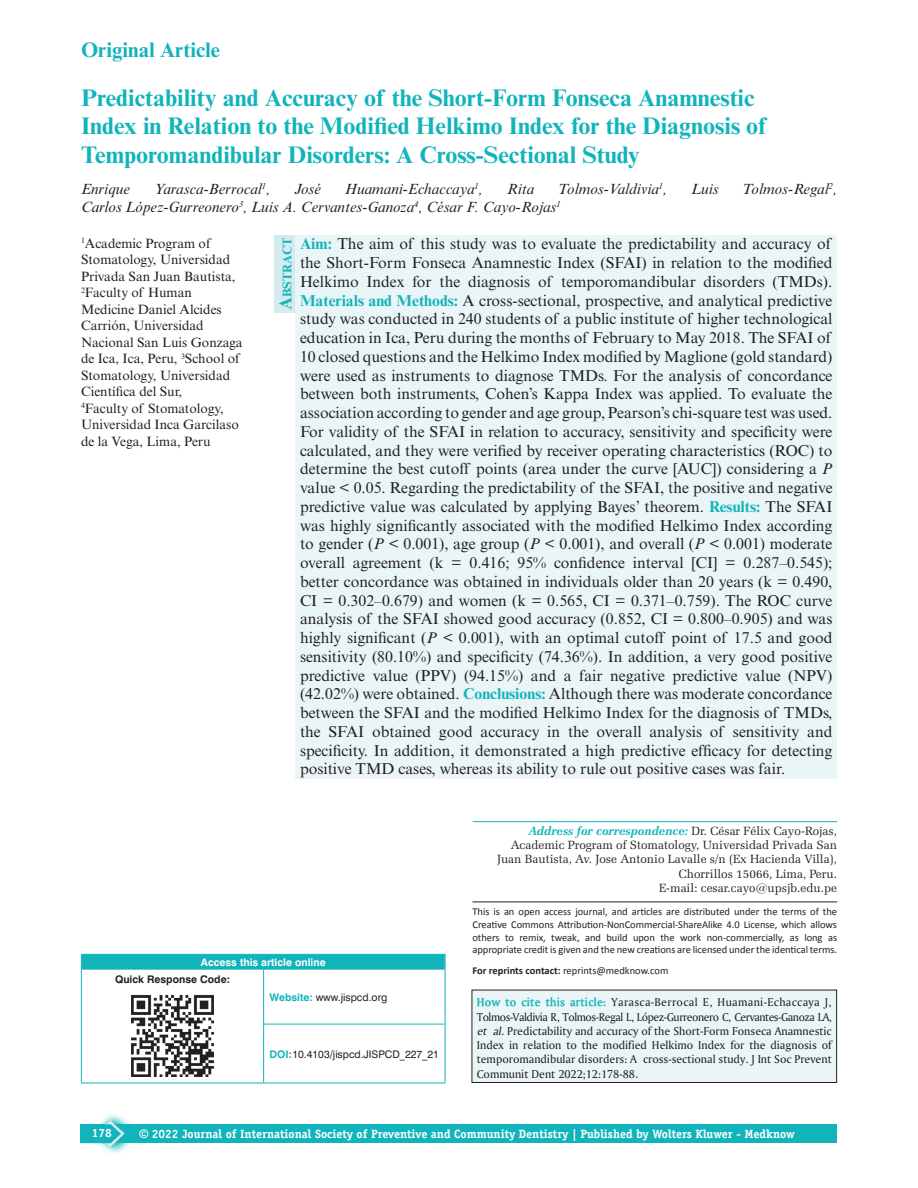
<style>
.page{position:relative;width:918px;height:1188px;background:#fff}
.page>*{position:absolute;margin:0;border:0;box-sizing:border-box;transform-origin:0 0}
.Article_Title{font:700 24px/28.5px "Times New Roman MT Std";color:#11b4bb}
.SectionTitle{font:700 21px "Times New Roman MT Std";color:#11b4bb}
.Abstract{font:15.75px/18.8px "Times New Roman MT Std";color:#231f20;text-align:justify}
.Authors{font:italic 15px "Times New Roman MT Std";color:#231f20}
.Affiliation{font:13.5px/16.5px "Times New Roman MT Std";color:#231f20}
.Abstract_Head{font:700 12.6px "Times New Roman MT Std";color:#11b4bb}
.Howtocite{font:12px/14.2px "Ameretto Normal";color:#231f20;text-align:justify}
.Correspondence_First{font:12px/14.2px "Zapf Elliptical 711 BT";color:#231f20;text-align:right}
.Running_Footer{font:700 12px "Officina Serif";color:#fff}
.Correspondence_Last{font:12px "Zapf Elliptical 711 BT";color:#231f20}
.t1{font:700 12px "Officina Serif Std";color:#fff}
.License{font:10.5px/12.8px "Calibri";letter-spacing:-.005em;color:#231f20;text-align:justify}
.t2{font:10.5px "Swiss 721 BT";color:#231f20}
.For_reprint{font:10.5px "Calibri";color:#231f20}
.t3{font:700 10.5px "Swiss 721 BT";color:#fff}
.t4{font:700 10.5px "Swiss 721 BT";color:#231f20}
.s1{font-size:18px}
.s2{font-weight:700;color:#11b4bb}
.s3{font-style:italic}
.s4{font-weight:700;font-style:italic;color:#11b4bb}
.s5{font-weight:700}
.s6{font-family:"Ameretto";font-weight:700;color:#11b4bb}
.s7{font-family:"Arial MT Std"}
</style>
<div class="page">
<div style="left:81px;top:1124px;width:756px;height:19px;background:#11b4bb"></div>
<svg style="left:103px;top:1114px;width:28px;height:39px"></svg>
<svg style="left:81px;top:1120px;width:44px;height:27px"></svg>
<svg style="left:445px;top:955px;width:1px;height:14px"></svg>
<hr style="left:81px;top:1083px;width:183px;height:1px;background:#11b4bb">
<svg style="left:81px;top:955px;width:1px;height:14px"></svg>
<hr style="left:81px;top:954px;width:183px;height:1px;background:#11b4bb">
<hr style="left:264px;top:954px;width:182px;height:1px;background:#11b4bb">
<hr style="left:81px;top:969px;width:1px;height:55px;background:#11b4bb">
<hr style="left:81px;top:1024px;width:1px;height:59px;background:#11b4bb">
<hr style="left:81px;top:969px;width:183px;height:1px;background:#11b4bb">
<hr style="left:263px;top:969px;width:1px;height:55px;background:#11b4bb">
<hr style="left:264px;top:969px;width:182px;height:1px;background:#11b4bb">
<hr style="left:445px;top:969px;width:1px;height:55px;background:#11b4bb">
<hr style="left:263px;top:1024px;width:1px;height:59px;background:#11b4bb">
<hr style="left:263px;top:1024px;width:183px;height:1px;background:#11b4bb">
<hr style="left:445px;top:1024px;width:1px;height:59px;background:#11b4bb">
<hr style="left:264px;top:1083px;width:182px;height:1px;background:#11b4bb">
<div style="left:82px;top:954px;width:363px;height:15px;background:#11b4bb"></div>
<img style="left:131px;top:994px;width:83px;height:83px">
<hr style="left:473px;top:821px;width:364px;height:1px;background:#11b4bb">
<hr style="left:472px;top:902px;width:365px;height:1px;background:#231f20">
<div style="left:472px;top:990px;width:365px;height:92px;background:#eaf5f7"></div>
<div style="left:472px;top:990px;width:365px;height:93px;border:1px solid #231f20"></div>
<div style="left:296px;top:235px;width:541px;height:544px;background:#eaf5f7"></div>
<div style="left:274px;top:235px;width:22px;height:78px;background:#d5ecee"></div>
<p class="SectionTitle" style="left:81px;top:37px;width:141px">Original Article</p>
<p class="Article_Title" style="left:81px;top:83px;width:687px">Predictability and Accuracy of the Short-Form Fonseca Anamnestic<br>Index in Relation to the Modified Helkimo Index for the Diagnosis of<br>Temporomandibular Disorders: A Cross-Sectional Study</p>
<p class="Authors" style="left:81px;top:180px;width:50px">Enrique</p>
<p class="Authors" style="left:154px;top:180px;width:118px">Yarasca-Berrocal<sup>1</sup>,</p>
<p class="Authors" style="left:294px;top:180px;width:28px">José</p>
<p class="Authors" style="left:345px;top:180px;width:139px">Huamani-Echaccaya<sup>1</sup>,</p>
<p class="Authors" style="left:507px;top:180px;width:29px">Rita</p>
<p class="Authors" style="left:558px;top:180px;width:111px">Tolmos-Valdivia<sup>1</sup>,</p>
<p class="Authors" style="left:691px;top:180px;width:29px">Luis</p>
<p class="Authors" style="left:743px;top:180px;width:96px">Tolmos-Regal<sup>2</sup>,</p>
<p class="Authors" style="left:81px;top:198px;width:481px">Carlos López-Gurreonero<sup>3</sup>, Luis A. Cervantes-Ganoza<sup>4</sup>, César F. Cayo-Rojas<sup>1</sup></p>
<p class="Affiliation" style="left:81px;top:235px;width:163px"><sup>1</sup>Academic Program of<br>Stomatology, Universidad<br>Privada San Juan Bautista,<br><sup>2</sup>Faculty of Human<br>Medicine Daniel Alcides<br>Carrión, Universidad<br>Nacional San Luis Gonzaga de Ica, Ica, Peru, <sup>3</sup>School of<br>Stomatology, Universidad<br>Científica del Sur,<br><sup>4</sup>Faculty of Stomatology,<br>Universidad Inca Garcilaso de la Vega, Lima, Peru</p>
<p class="Abstract_Head" style="left:279px;top:310px;width:74px;rotate:-90deg"><span class="s1">A</span>bstract</p>
<p class="Abstract" style="left:300px;top:235px;width:534px"><span class="s2">Aim:</span> The aim of this study was to evaluate the predictability and accuracy of the Short-Form Fonseca Anamnestic Index (SFAI) in relation to the modified Helkimo Index for the diagnosis of temporomandibular disorders (TMDs).<br><span class="s2">Materials and Methods:</span> A cross-sectional, prospective, and analytical predictive study was conducted in 240 students of a public institute of higher technological education in Ica, Peru during the months of February to May 2018. The SFAI of 10 closed questions and the Helkimo Index modified by Maglione (gold standard) were used as instruments to diagnose TMDs. For the analysis of concordance between both instruments, Cohen’s Kappa Index was applied. To evaluate the association according to gender and age group, Pearson’s chi-square test was used.<br>For validity of the SFAI in relation to accuracy, sensitivity and specificity were calculated, and they were verified by receiver operating characteristics (ROC) to determine the best cutoff points (area under the curve [AUC]) considering a <span class="s3">P </span>value &lt; 0.05. Regarding the predictability of the SFAI, the positive and negative predictive value was calculated by applying Bayes’ theorem. <span class="s2">Results:</span> The SFAI was highly significantly associated with the modified Helkimo Index according to gender (<span class="s3">P</span> &lt; 0.001), age group (<span class="s3">P</span> &lt; 0.001), and overall (<span class="s3">P</span> &lt; 0.001) moderate overall agreement (k = 0.416; 95% confidence interval [CI] = 0.287–0.545); better concordance was obtained in individuals older than 20 years (k = 0.490, CI = 0.302–0.679) and women (k = 0.565, CI = 0.371–0.759). The ROC curve analysis of the SFAI showed good accuracy (0.852, CI = 0.800–0.905) and was highly significant (<span class="s3">P</span> &lt; 0.001), with an optimal cutoff point of 17.5 and good sensitivity (80.10%) and specificity (74.36%). In addition, a very good positive predictive value (PPV) (94.15%) and a fair negative predictive value (NPV) (42.02%) were obtained. <span class="s2">Conclusions:</span> Although there was moderate concordance between the SFAI and the modified Helkimo Index for the diagnosis of TMDs, the SFAI obtained good accuracy in the overall analysis of sensitivity and specificity. In addition, it demonstrated a high predictive efficacy for detecting positive TMD cases, whereas its ability to rule out positive cases was fair.</p>
<p class="t3" style="left:201px;top:955px;width:126px">Access this article online</p>
<p class="t4" style="left:115px;top:972px;width:116px">Quick Response Code:</p>
<p class="t2" style="left:270px;top:990px;width:119px"><span class="s2">Website:</span> www.jispcd.org</p>
<p class="t2" style="left:270px;top:1047px;width:171px"><span class="s2">DOI:</span>10.4103/jispcd.JISPCD_227_21</p>
<p class="Correspondence_First" style="left:497px;top:823px;width:341px"><span class="s4">Address for correspondence:</span> Dr. César Félix Cayo-Rojas, Academic Program of Stomatology, Universidad Privada San Juan Bautista, Av. Jose Antonio Lavalle s/n (Ex Hacienda Villa), Chorrillos 15066, Lima, Peru.</p>
<p class="Correspondence_Last" style="left:659px;top:881px;width:179px">E-mail: cesar.cayo@upsjb.edu.pe</p>
<p class="License" style="left:472px;top:905px;width:366px">This is an open access journal, and articles are distributed under the terms of the Creative Commons Attribution-NonCommercial-ShareAlike 4.0 License, which allows others to remix, tweak, and build upon the work non-commercially, as long as appropriate credit is given and the new creations are licensed under the identical terms.</p>
<p class="For_reprint" style="left:472px;top:964px;width:198px"><span class="s5">For reprints contact:</span> reprints@medknow.com</p>
<p class="Howtocite" style="left:477px;top:995px;width:357px"><span class="s6">How to cite this article:</span> Yarasca-Berrocal E, Huamani-Echaccaya J, Tolmos-Valdivia R, Tolmos-Regal L, López-Gurreonero C, Cervantes-Ganoza LA, <span class="s3">et al.</span>Predictability and accuracy of the Short-Form Fonseca Anamnestic Index in relation to the modified Helkimo Index for the diagnosis of temporomandibular disorders: A cross-sectional study. J Int Soc Prevent Communit Dent 2022;12:178-88.</p>
<p class="t1" style="left:92px;top:1126px;width:22px">178</p>
<p class="Running_Footer" style="left:140px;top:1127px;width:657px"><span class="s7">©</span> 2022 Journal of International Society of Preventive and Community Dentistry | Published by Wolters Kluwer ‑ Medknow</p>
</div>
